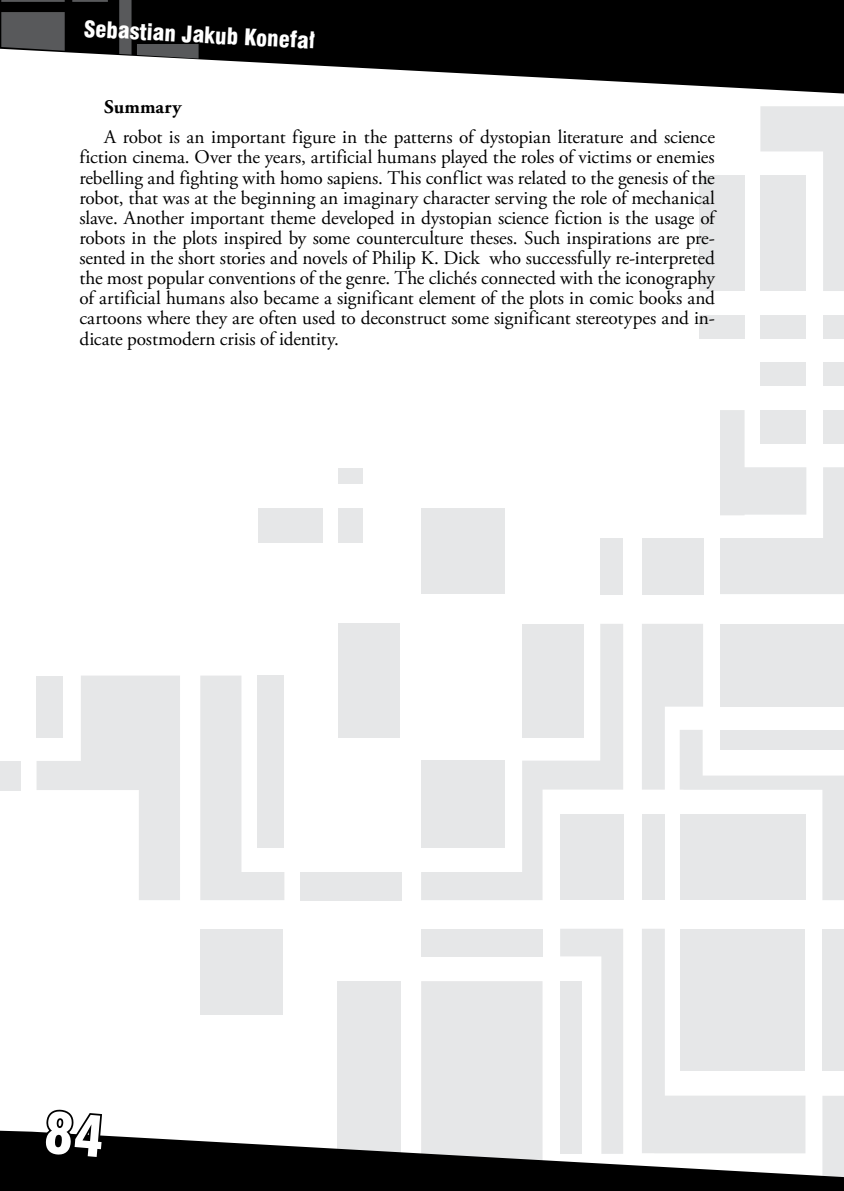
<style>
.page{position:relative;width:844px;height:1191px;background:#fff}
.page>*{position:absolute;margin:0;border:0;box-sizing:border-box;transform-origin:0 0}
.t1{font:21px "Swis 721 Blk Cn PL";color:#fff}
.t2{font:19.25px/20.1px "Adobe Garamond Pro";letter-spacing:-.005em;color:#000;text-align:justify}
.t3{font:700 19.25px "Adobe Garamond Pro";letter-spacing:.01em;color:#000}
</style>
<div class="page">
<div style="left:600px;top:538px;width:23px;height:56px;background:#e6e7e8"></div>
<div style="left:300px;top:872px;width:101px;height:28px;background:#e6e7e8"></div>
<div style="left:0;top:761px;width:20px;height:29px;background:#e6e7e8"></div>
<div style="left:338px;top:981px;width:63px;height:210px;background:#e6e7e8"></div>
<div style="left:200px;top:929px;width:83px;height:85px;background:#e6e7e8"></div>
<div style="left:421px;top:508px;width:84px;height:86px;background:#e6e7e8"></div>
<div style="left:258px;top:508px;width:64px;height:34px;background:#e6e7e8"></div>
<div style="left:338px;top:508px;width:25px;height:34px;background:#e6e7e8"></div>
<div style="left:338px;top:468px;width:25px;height:15px;background:#e6e7e8"></div>
<div style="left:338px;top:623px;width:61px;height:114px;background:#e6e7e8"></div>
<svg style="left:421px;top:624px;width:202px;height:276px;fill:#e6e7e8"></svg>
<svg style="left:200px;top:675px;width:84px;height:225px"></svg>
<svg style="left:37px;top:675px;width:143px;height:225px"></svg>
<svg style="left:421px;top:929px;width:202px;height:201px"></svg>
<svg style="left:642px;top:0;width:202px;height:1191px"></svg>
<svg style="left:194px;top:0;width:649px;height:94px;fill:#000"></svg>
<svg style="left:0;top:0;width:198px;height:59px;background:#333334"></svg>
<svg style="left:0;top:1130px;width:843px;height:61px;fill:#000"></svg>
<svg style="left:41px;top:1109px;width:64px;height:51px"></svg>
<p class="t1" style="left:85px;top:15px;width:233px;rotate:3deg">Sebastian Jakub Konefał</p>
<p class="t3" style="left:104px;top:96px;width:79px">Summary</p>
<p class="t2" style="left:79px;top:128px;width:637px;text-indent:25px">A robot is an important figure in the patterns of dystopian literature and science fiction cinema. Over the years, artificial humans played the roles of victims or enemies rebelling and fighting with homo sapiens. This conflict was related to the genesis of the robot, that was at the beginning an imaginary character serving the role of mechanical slave. Another important theme developed in dystopian science fiction is the usage of robots in the plots inspired by some counterculture theses. Such inspirations are pre&shy;sented in the short stories and novels of Philip K. Dick who successfully re-interpreted the most popular conventions of the genre. The clichés connected with the iconography of artificial humans also became a significant element of the plots in comic books and cartoons where they are often used to deconstruct some significant stereotypes and in&shy;dicate postmodern crisis of identity.</p>
</div>
